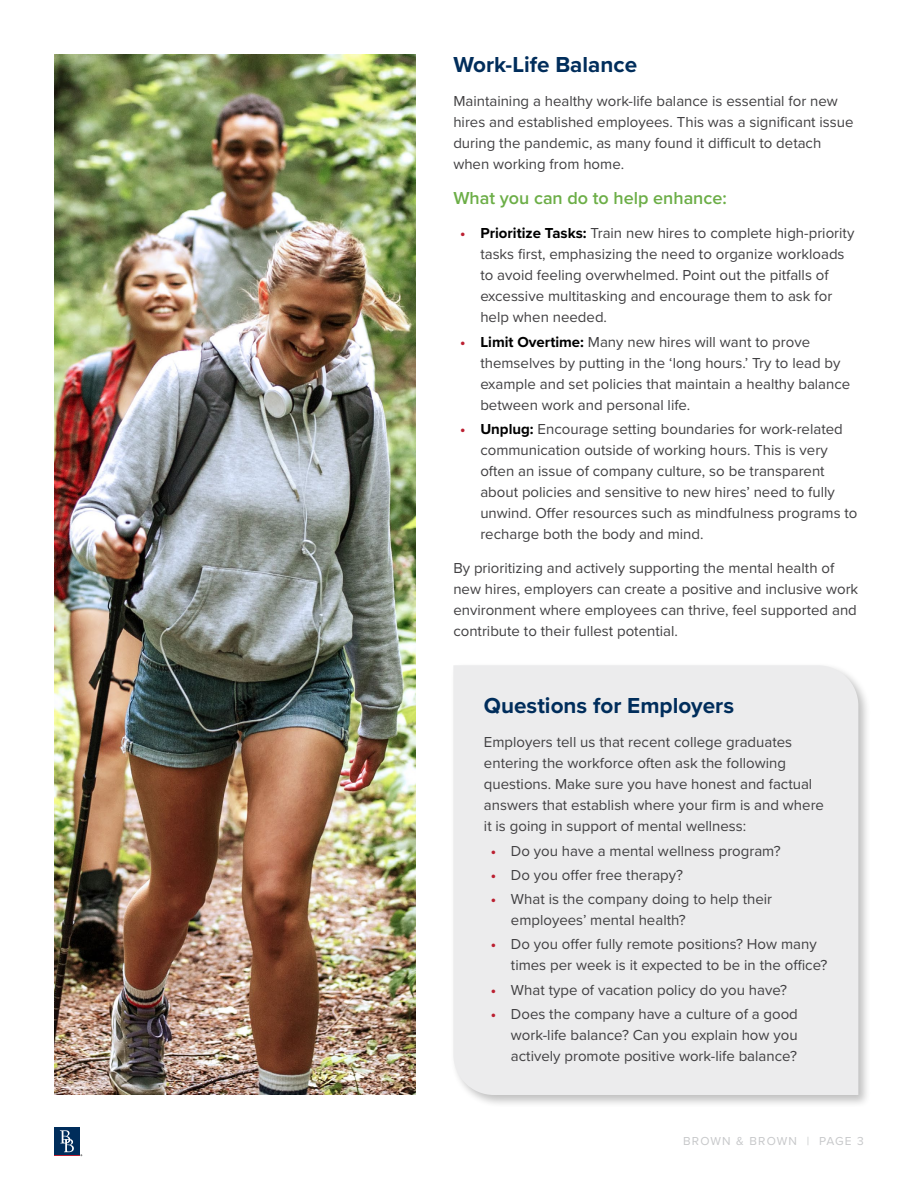
<style>
.page{position:relative;width:918px;height:1188px;background:#fff}
.page>*{position:absolute;margin:0;border:0;box-sizing:border-box;transform-origin:0 0}
.t1{font:700 22.5px "Proxima Nova";color:#002d5b}
.t2{font:600 18px "Proxima Nova";color:#6cae47}
.t3{font:15px/21px "Proxima Nova";color:#414042}
.t4{font:12px "Proxima Nova";letter-spacing:.1em;color:#c7c8ca}
.s1{font-weight:700;color:#bb2031}
.s2{font-weight:700;color:#000}
</style>
<div class="page">
<div style="left:54px;top:1127px;width:26px;height:28px;background:#002d5b"></div>
<svg style="left:54px;top:1130px;width:28px;height:26px"></svg>
<div style="left:450px;top:662px;width:422px;height:446px;background:#000;opacity:.25"></div>
<div style="left:453px;top:665px;width:405px;height:430px;background:#ececed"></div>
<img style="left:54px;top:54px;width:362px;height:1040px">
<h1 class="t1" style="left:453px;top:47px;width:185px">Work-Life Balance</h1>
<p class="t3" style="left:453px;top:90px;width:402px">Maintaining a healthy work-life balance is essential for new hires and established employees. This was a significant issue during the pandemic, as many found it difficult to detach when working from home.</p>
<p class="t2" style="left:453px;top:184px;width:275px">What you can do to help enhance:</p>
<p class="t3" style="left:480px;top:222px;width:375px;text-indent:-20px"><span class="s1">•</span> <span class="s2">Prioritize Tasks:</span> Train new hires to complete high-priority tasks first, emphasizing the need to organize workloads to avoid feeling overwhelmed. Point out the pitfalls of excessive multitasking and encourage them to ask for help when needed.</p>
<p class="t3" style="left:480px;top:330px;width:371px;text-indent:-20px"><span class="s1">•</span> <span class="s2">Limit Overtime:</span> Many new hires will want to prove themselves by putting in the ‘long hours.’ Try to lead by example and set policies that maintain a healthy balance between work and personal life.</p>
<p class="t3" style="left:480px;top:418px;width:379px;text-indent:-20px"><span class="s1">•</span> <span class="s2">Unplug:</span> Encourage setting boundaries for work-related communication outside of working hours. This is very often an issue of company culture, so be transparent about policies and sensitive to new hires’ need to fully unwind. Offer resources such as mindfulness programs to recharge both the body and mind.</p>
<p class="t3" style="left:453px;top:557px;width:406px">By prioritizing and actively supporting the mental health of new hires, employers can create a positive and inclusive work environment where employees can thrive, feel supported and contribute to their fullest potential.</p>
<h1 class="t1" style="left:484px;top:689px;width:252px">Questions for Employers</h1>
<p class="t3" style="left:484px;top:731px;width:342px">Employers tell us that recent college graduates entering the workforce often ask the following questions. Make sure you have honest and factual answers that establish where your firm is and where it is going in support of mental wellness:</p>
<p class="t3" style="left:491px;top:840px;width:292px"><span class="s1">•</span> Do you have a mental wellness program?</p>
<p class="t3" style="left:491px;top:864px;width:194px"><span class="s1">•</span> Do you offer free therapy?</p>
<p class="t3" style="left:511px;top:888px;width:263px;text-indent:-20px"><span class="s1">•</span> What is the company doing to help their employees’ mental health?</p>
<p class="t3" style="left:511px;top:933px;width:318px;text-indent:-20px"><span class="s1">•</span> Do you offer fully remote positions? How many times per week is it expected to be in the office?</p>
<p class="t3" style="left:491px;top:978px;width:298px"><span class="s1">•</span> What type of vacation policy do you have?</p>
<p class="t3" style="left:511px;top:1003px;width:288px;text-align:justify;text-indent:-20px"><span class="s1">•</span> Does the company have a culture of a good work-life balance? Can you explain how you actively promote positive work-life balance?</p>
<p class="t4" style="left:683px;top:1132px;width:182px">BROWN &amp; BROWN | PAGE 3</p>
</div>
